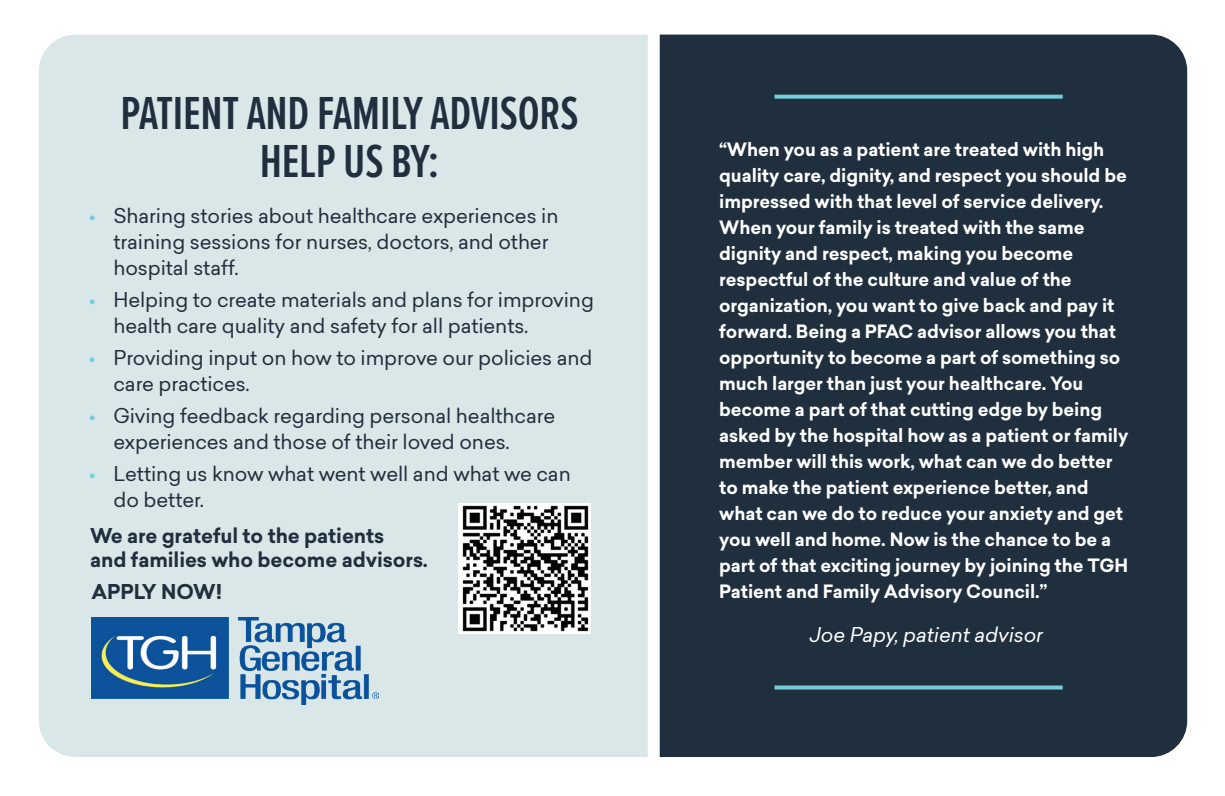
<style>
.page{position:relative;width:1225px;height:796px;background:#fff}
.page>*{position:absolute;margin:0;border:0;box-sizing:border-box;transform-origin:0 0}
.t1{font:600 48px/48px "Proxima Nova Ex Cn";letter-spacing:-.005em;color:#1f2f3e;text-align:center}
.t2{font:20px/26px "Sailec";letter-spacing:-.005em;color:#1f2f3e}
.t3{font:700 20px/24px "Sailec";letter-spacing:-.005em;color:#1f2f3e}
.t4{font:italic 20px "Sailec";letter-spacing:-.005em;color:#fff}
.t5{font:700 18px/26px "Sailec";letter-spacing:-.005em;color:#fff}
.s1{color:#74cdd9}
</style>
<div class="page">
<div style="left:659px;top:35px;width:527px;height:722px;background:#1f2f3e"></div>
<div style="left:39px;top:35px;width:608px;height:722px;background:#dae7e8"></div>
<svg style="left:774px;top:95px;width:288px;height:4px"></svg>
<svg style="left:774px;top:685px;width:288px;height:4px"></svg>
<img style="left:92px;top:618px;width:286px;height:86px">
<img style="left:458px;top:503px;width:132px;height:130px">
<h1 class="t1" style="left:120px;top:88px;width:459px">PATIENT AND FAMILY ADVISORS<br>HELP US BY:</h1>
<p class="t2" style="left:113px;top:202px;width:446px;text-indent:-25px"><span class="s1">•</span> Sharing stories about healthcare experiences in training sessions for nurses, doctors, and other hospital staff.</p>
<p class="t2" style="left:113px;top:286px;width:482px;text-indent:-25px"><span class="s1">•</span> Helping to create materials and plans for improving health care quality and safety for all patients.</p>
<p class="t2" style="left:113px;top:344px;width:480px;text-indent:-25px"><span class="s1">•</span> Providing input on how to improve our policies and care practices.</p>
<p class="t2" style="left:113px;top:402px;width:443px;text-indent:-25px"><span class="s1">•</span> Giving feedback regarding personal healthcare experiences and those of their loved ones.</p>
<p class="t2" style="left:113px;top:460px;width:459px;text-indent:-25px"><span class="s1">•</span> Letting us know what went well and what we can do better.</p>
<p class="t3" style="left:90px;top:524px;width:339px">We are grateful to the patients<br>and families who become advisors.</p>
<p class="t3" style="left:91px;top:580px;width:132px">APPLY NOW!</p>
<p class="t5" style="left:719px;top:136px;width:410px">“When you as a patient are treated with high quality care, dignity, and respect you should be impressed with that level of service delivery.<br>When your family is treated with the same dignity and respect, making you become respectful of the culture and value of the organization, you want to give back and pay it forward. Being a PFAC advisor allows you that opportunity to become a part of something so much larger than just your healthcare. You become a part of that cutting edge by being asked by the hospital how as a patient or family member will this work, what can we do better to make the patient experience better, and what can we do to reduce your anxiety and get you well and home. Now is the chance to be a part of that exciting journey by joining the TGH Patient and Family Advisory Council.”</p>
<p class="t4" style="left:809px;top:620px;width:235px">Joe Papy, patient advisor</p>
</div>
